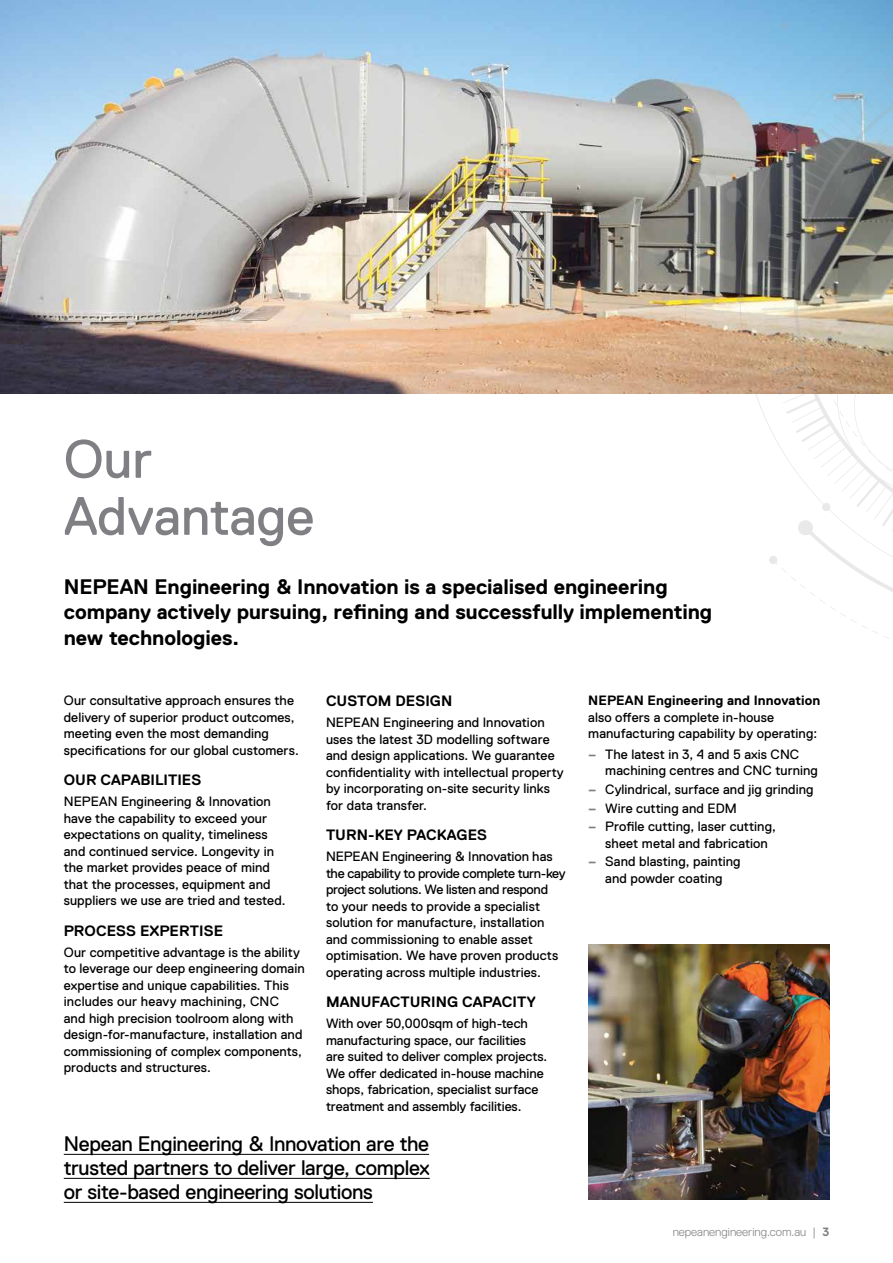
<style>
.page{position:relative;width:893px;height:1263px;background:#fff}
.page>*{position:absolute;margin:0;border:0;box-sizing:border-box;transform-origin:0 0}
.t1{font:54px/57px "Replica Pro";color:#807f83}
.t2{font:700 21px/25.5px "Replica Pro";letter-spacing:-.005em;color:#000}
.t3{font:21px/24px "Replica Pro";letter-spacing:-.015em;color:#000;text-align:justify}
.t4{font:700 15px "Replica Pro";color:#000}
.t5{font:13.5px/16.5px "Replica Pro";letter-spacing:.005em;color:#000}
.t6{font:700 13.5px "Replica Pro";letter-spacing:.01em;color:#000}
.t7{font:300 12px "Replica Std";color:#807f83}
.s1{font-family:"Replica Std";font-weight:700;color:#807f83}
.s2{font-weight:700}
</style>
<div class="page">
<img style="left:0;top:0;width:708px;height:393px">
<img style="left:588px;top:945px;width:241px;height:254px">
<hr style="left:64px;top:1154px;width:365px;height:1px;background:#000">
<hr style="left:64px;top:1178px;width:366px;height:1px;background:#000">
<hr style="left:64px;top:1202px;width:309px;height:1px;background:#000">
<img style="left:708px;top:0;width:185px;height:592px">
<svg style="left:780px;top:0;width:41px;height:31px"></svg>
<svg style="left:810px;top:121px;width:83px;height:167px;background:#777d7b"></svg>
<svg style="left:661px;top:280px;width:54px;height:41px;background:#bdaf8e"></svg>
<svg style="left:769px;top:555px;width:121px;height:84px"></svg>
<h1 class="t1" style="left:64px;top:431px;width:252px">Our<br>Advantage</h1>
<h2 class="t2" style="left:64px;top:574px;width:650px">NEPEAN Engineering &amp; Innovation is a specialised engineering company actively pursuing, refining and successfully implementing new technologies.</h2>
<p class="t5" style="left:64px;top:692px;width:237px">Our consultative approach ensures the delivery of superior product outcomes, meeting even the most demanding specifications for our global customers.</p>
<p class="t4" style="left:64px;top:772px;width:139px">OUR CAPABILITIES</p>
<p class="t5" style="left:64px;top:793px;width:223px">NEPEAN Engineering &amp; Innovation have the capability to exceed your expectations on quality, timeliness and continued service. Longevity in the market provides peace of mind that the processes, equipment and suppliers we use are tried and tested.</p>
<p class="t4" style="left:64px;top:922px;width:161px">PROCESS EXPERTISE</p>
<p class="t5" style="left:64px;top:944px;width:242px">Our competitive advantage is the ability to leverage our deep engineering domain expertise and unique capabilities. This includes our heavy machining, CNC<br>and high precision toolroom along with design-for-manufacture, installation and commissioning of complex components, products and structures.</p>
<p class="t4" style="left:326px;top:693px;width:128px">CUSTOM DESIGN</p>
<p class="t5" style="left:326px;top:714px;width:239px">NEPEAN Engineering and Innovation uses the latest 3D modelling software and design applications. We guarantee confidentiality with intellectual property by incorporating on-site security links for data transfer.</p>
<p class="t4" style="left:326px;top:827px;width:163px">TURN-KEY PACKAGES</p>
<p class="t5" style="left:326px;top:848px;width:241px">NEPEAN Engineering &amp; Innovation has the capability to provide complete turn-key project solutions. We listen and respond<br>to your needs to provide a specialist solution for manufacture, installation and commissioning to enable asset optimisation. We have proven products operating across multiple industries.</p>
<p class="t4" style="left:326px;top:994px;width:211px">MANUFACTURING CAPACITY</p>
<p class="t5" style="left:326px;top:1015px;width:223px">With over 50,000sqm of high-tech manufacturing space, our facilities are suited to deliver complex projects.<br>We offer dedicated in-house machine shops, fabrication, specialist surface treatment and assembly facilities.</p>
<h2 class="t3" style="left:64px;top:1132px;width:367px">Nepean Engineering &amp; Innovation are the trusted partners to deliver large, complex or site-based engineering solutions</h2>
<p class="t6" style="left:588px;top:693px;width:234px">NEPEAN Engineering and Innovation</p>
<p class="t5" style="left:588px;top:709px;width:230px">also offers a complete in-house manufacturing capability by operating:</p>
<p class="t5" style="left:605px;top:746px;width:214px;text-indent:-17px"><span class="s1">–</span> The latest in 3, 4 and 5 axis CNC machining centres and CNC turning</p>
<p class="t5" style="left:588px;top:781px;width:227px"><span class="s1">–</span> Cylindrical, surface and jig grinding</p>
<p class="t5" style="left:588px;top:800px;width:150px"><span class="s1">–</span> Wire cutting and EDM</p>
<p class="t5" style="left:605px;top:818px;width:172px;text-indent:-17px"><span class="s1">–</span> Profile cutting, laser cutting, sheet metal and fabrication</p>
<p class="t5" style="left:588px;top:853px;width:154px;text-align:center"><span class="s1">–</span> Sand blasting, painting and powder coating</p>
<p class="t7" style="left:673px;top:1225px;width:158px">nepeanengineering.com.au | <span class="s2">3</span></p>
</div>
